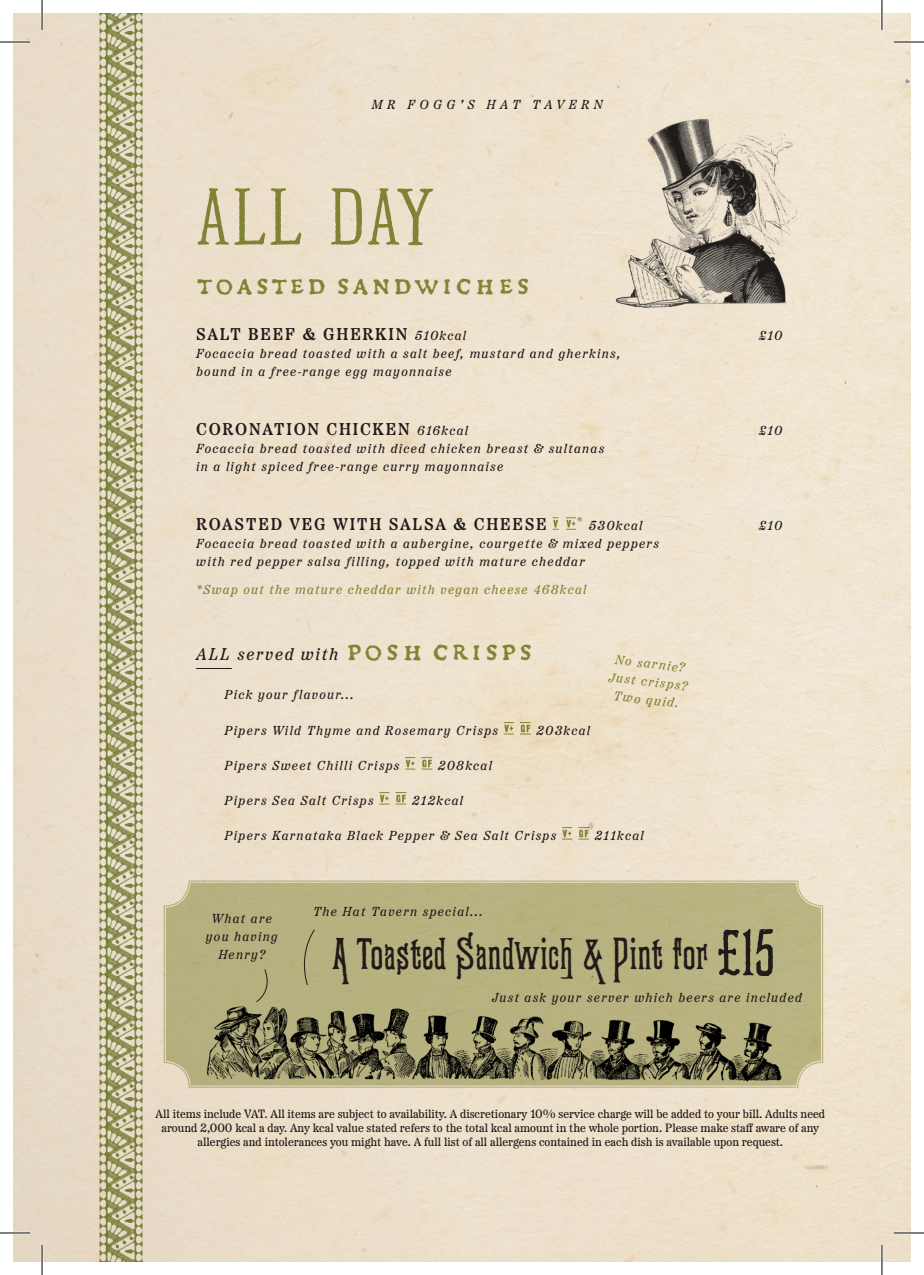
<style>
.page{position:relative;width:924px;height:1275px;background:#fff}
.page>*{position:absolute;margin:0;border:0;box-sizing:border-box;transform-origin:0 0}
.t1{font:93.6px "Rudyard WF";letter-spacing:.015em;color:#8b9542}
._23_wine_sections{font:78.2px "Klabasto WF";color:#231f20}
._23_wine_sections-2{font:49px "Klabasto WF";color:#231f20}
._23_wine_sections-3{font:38px "Gryphius MVB SC";letter-spacing:.02em;color:#8b9542}
._23_champagne{font:600 17px "Etna";letter-spacing:.1em;color:#231f20}
._23_wine_sections-4{font:italic 17px "Etna";letter-spacing:.1em;color:#231f20}
._23_wine_sections-5{font:italic 13px/18px "Etna";letter-spacing:.1em;color:#231f20}
._23_wine_sections-6{font:italic 13px/18px "Etna";letter-spacing:.1em;color:#8b9542;text-align:center}
._23_champagne-2{font:italic 13px "Etna";letter-spacing:.1em;color:#231f20}
._23_wine_sections-7{font:italic 13px "Etna";letter-spacing:.34em;color:#231f20}
._21_small_print{font:12px/14px "Etna";color:#231f20;text-align:center}
.s1{font-weight:400;font-style:italic;font-size:13px}
</style>
<div class="page">
<img style="left:14px;top:14px;width:895px;height:1247px">
<hr style="left:0;top:41px;width:30px;height:2px;background:#fff">
<hr style="left:893px;top:41px;width:30px;height:2px;background:#fff">
<hr style="left:0;top:1231px;width:30px;height:3px;background:#fff">
<hr style="left:893px;top:1231px;width:30px;height:3px;background:#fff">
<hr style="left:41px;top:0;width:2px;height:30px;background:#fff">
<hr style="left:41px;top:1245px;width:2px;height:30px;background:#fff">
<hr style="left:880px;top:0;width:2px;height:30px;background:#fff">
<hr style="left:880px;top:1245px;width:2px;height:30px;background:#fff">
<hr style="left:0;top:42px;width:30px;height:1px;background:#000">
<hr style="left:893px;top:42px;width:30px;height:1px;background:#000">
<hr style="left:0;top:1232px;width:30px;height:1px;background:#000">
<hr style="left:893px;top:1232px;width:30px;height:1px;background:#000">
<hr style="left:42px;top:0;width:1px;height:30px;background:#000">
<hr style="left:42px;top:1245px;width:1px;height:30px;background:#000">
<hr style="left:881px;top:0;width:1px;height:30px;background:#000">
<hr style="left:881px;top:1245px;width:1px;height:30px;background:#000">
<p class="_23_wine_sections-7" style="left:371px;top:94px;width:232px">MR FOGG'S HAT TAVERN</p>
<p class="t1" style="left:196px;top:174px;width:239px">ALL DAY</p>
<p class="_23_wine_sections-3" style="left:196px;top:262px;width:336px">toasted sandwiches</p>
<p class="_23_champagne" style="left:196px;top:321px;width:271px">SALT BEEF &amp; GHERKIN <span class="s1">510kcal</span></p>
<p class="_23_champagne-2" style="left:758px;top:326px;width:25px">£10</p>
<p class="_23_wine_sections-5" style="left:196px;top:345px;width:425px">Focaccia bread toasted with a salt beef, mustard and gherkins, bound in a free-range egg mayonnaise</p>
<p class="_23_champagne" style="left:196px;top:416px;width:273px">CORONATION CHICKEN <span class="s1">616kcal</span></p>
<p class="_23_champagne-2" style="left:758px;top:420px;width:25px">£10</p>
<p class="_23_wine_sections-5" style="left:196px;top:439px;width:409px">Focaccia bread toasted with diced chicken breast &amp; sultanas in a light spiced free-range curry mayonnaise</p>
<p class="_23_champagne" style="left:196px;top:510px;width:352px">ROASTED VEG WITH SALSA &amp; CHEESE</p>
<p class="_23_champagne-2" style="left:576px;top:515px;width:68px"><sup>*</sup> 530kcal</p>
<p class="_23_champagne-2" style="left:758px;top:515px;width:25px">£10</p>
<p class="_23_wine_sections-5" style="left:196px;top:534px;width:464px">Focaccia bread toasted with a aubergine, courgette &amp; mixed peppers with red pepper salsa filling, topped with mature cheddar</p>
<p class="_23_wine_sections-6" style="left:196px;top:580px;width:391px">*Swap out the mature cheddar with vegan cheese 468kcal</p>
<p class="_23_wine_sections-4" style="left:196px;top:641px;width:144px">ALL served with</p>
<p class="_23_wine_sections-3" style="left:345px;top:628px;width:189px">posh crisps</p>
<p class="_23_wine_sections-5" style="left:224px;top:685px;width:131px">Pick your flavour...</p>
<p class="_23_wine_sections-6" style="left:611px;top:650px;width:81px;rotate:6deg">No sarnie?<br>Just crisps?<br>Two quid.</p>
<p class="_23_wine_sections-5" style="left:224px;top:721px;width:275px">Pipers Wild Thyme and Rosemary Crisps</p>
<p class="_23_wine_sections-5" style="left:536px;top:721px;width:55px">203kcal</p>
<p class="_23_wine_sections-5" style="left:224px;top:756px;width:176px">Pipers Sweet Chilli Crisps</p>
<p class="_23_wine_sections-5" style="left:438px;top:756px;width:55px">208kcal</p>
<p class="_23_wine_sections-5" style="left:224px;top:791px;width:150px">Pipers Sea Salt Crisps</p>
<p class="_23_wine_sections-5" style="left:412px;top:791px;width:53px">212kcal</p>
<p class="_23_wine_sections-5" style="left:224px;top:826px;width:333px">Pipers Karnataka Black Pepper &amp; Sea Salt Crisps</p>
<p class="_23_wine_sections-5" style="left:594px;top:826px;width:50px">211kcal</p>
<p class="_23_wine_sections-5" style="left:206px;top:909px;width:73px;text-align:center">What are you having<br>Henry?</p>
<p class="_23_wine_sections-5" style="left:313px;top:902px;width:171px">The Hat Tavern special...</p>
<p class="_23_wine_sections" style="left:716px;top:913px;width:59px">£15</p>
<p class="_23_wine_sections-2" style="left:331px;top:930px;width:378px">A Toasted Sandwich &amp; Pint for</p>
<p class="_23_wine_sections-5" style="left:491px;top:988px;width:311px">Just ask your server which beers are included</p>
<p class="_21_small_print" style="left:155px;top:1105px;width:670px">All items include VAT. All items are subject to availability. A discretionary 10% service charge will be added to your bill. Adults need around 2,000 kcal a day. Any kcal value stated refers to the total kcal amount in the whole portion. Please make staff aware of any allergies and intolerances you might have. A full list of all allergens contained in each dish is available upon request.</p>
</div>
